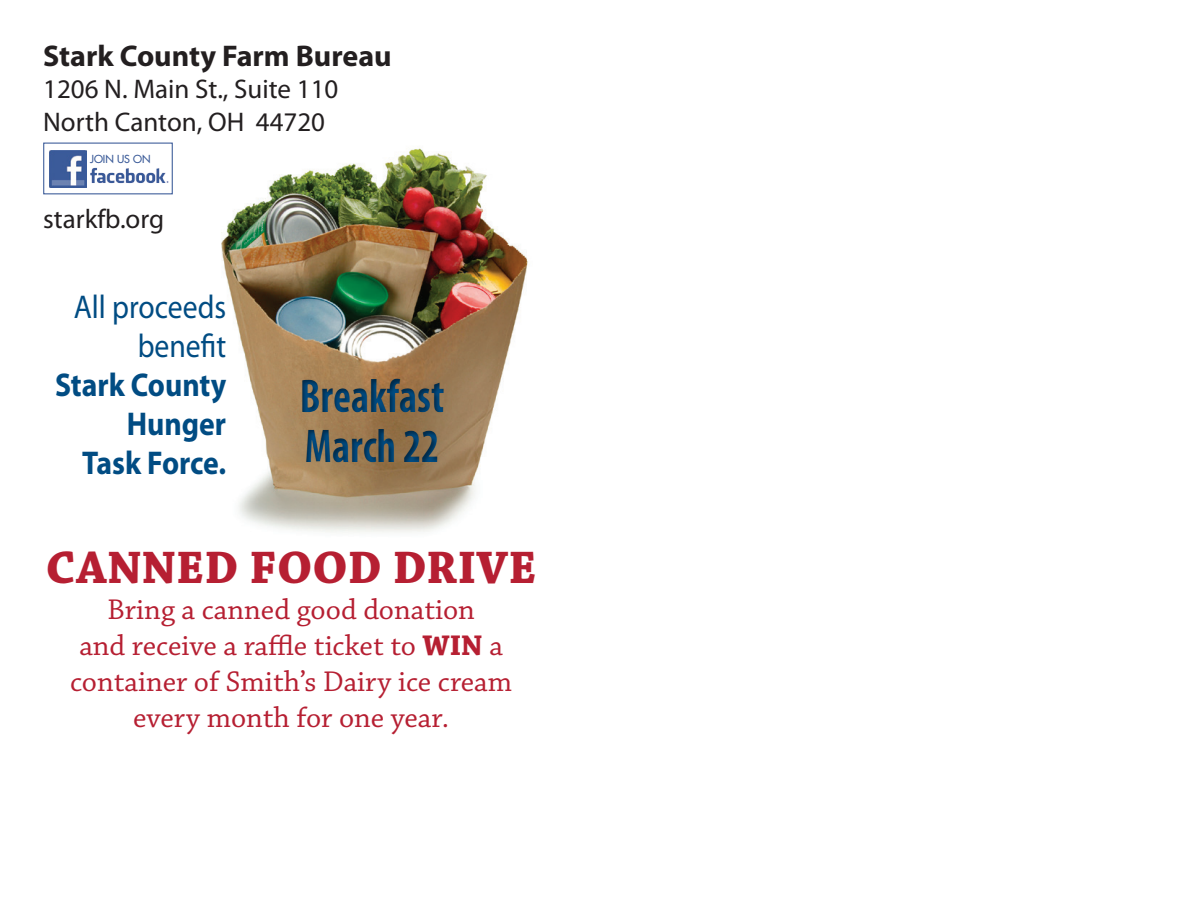
<style>
.page{position:relative;width:1188px;height:918px;background:#fff}
.page>*{position:absolute;margin:0;border:0;box-sizing:border-box;transform-origin:0 0}
.t1{font:700 48px "Chaparral Pro";letter-spacing:.005em;color:#b61f32}
.t2{font:700 condensed 47.7px/50.4px "Myriad Pro";color:#014c83;scale:.9 1}
.t3{font:700 33px/39px "Myriad Pro";color:#014c83;text-align:right;scale:.9 1}
.t4{font:33px/39px "Myriad Pro";color:#014c83;text-align:right;scale:.9 1}
.t5{font:30px/36px "Chaparral Pro";color:#b61f32;text-align:center}
.t6{font:700 30px "Myriad Pro";color:#231f20}
.t7{font:27px/32.4px "Myriad Pro";color:#231f20}
.t8{font:10.8px "Futura";color:#3a5a98}
.s1{font-weight:700}
</style>
<div class="page">
<img style="left:221px;top:148px;width:307px;height:384px">
<div style="left:268px;top:365px;width:218px;height:111px;background:#231f20;opacity:.5"></div>
<img style="left:49px;top:150px;width:37px;height:37px">
<img style="left:90px;top:167px;width:79px;height:17px">
<p class="t6" style="left:43px;top:36px;width:350px">Stark County Farm Bureau</p>
<p class="t7" style="left:43px;top:72px;width:297px">1206 N. Main St., Suite 110<br>North Canton, OH 44720</p>
<p class="t8" style="left:90px;top:152px;width:62px">JOIN US ON</p>
<p class="t7" style="left:43px;top:202px;width:122px">starkfb.org</p>
<p class="t4" style="left:74px;top:287px;width:171px">All proceeds benefit</p>
<p class="t3" style="left:55px;top:365px;width:192px">Stark County<br>Hunger<br>Task Force.</p>
<h2 class="t2" style="left:300px;top:369px;width:162px">Breakfast<br>March 22</h2>
<h1 class="t1" style="left:46px;top:540px;width:492px">CANNED FOOD DRIVE</h1>
<p class="t5" style="left:70px;top:593px;width:444px">Bring a canned good donation<br>and receive a raffle ticket to <span class="s1">WIN</span> a container of Smith’s Dairy ice cream every month for one year.</p>
</div>
